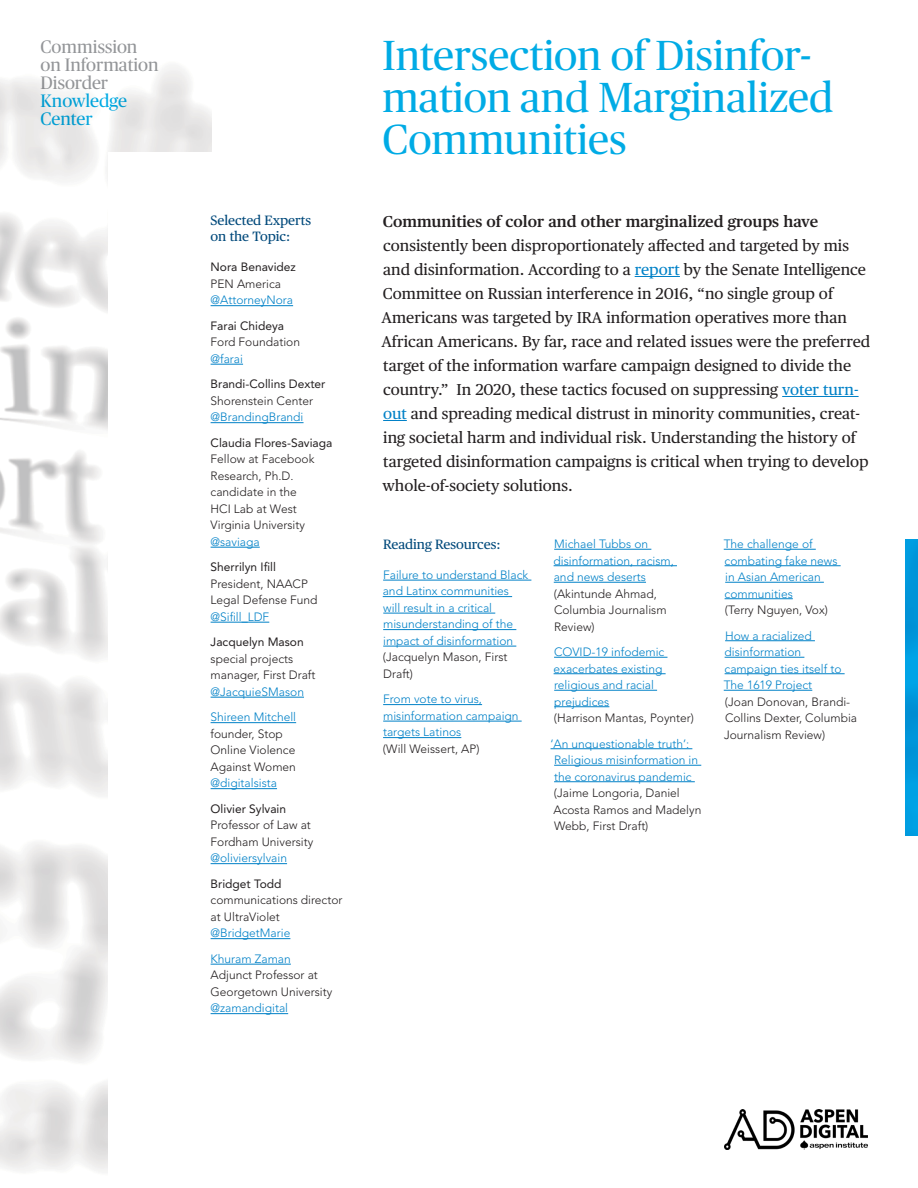
<style>
.page{position:relative;width:918px;height:1188px;background:#fff}
.page>*{position:absolute;margin:0;border:0;box-sizing:border-box;transform-origin:0 0}
._00_Headline{font:42px/42px "Publico Headline";color:#00abe5}
.t1{font:18px/18px "Publico Headline";color:#939598}
.t2{font:18px/18px "Publico Headline";letter-spacing:-.005em;color:#00abe5}
._01_Body_Copy_1st_Li{font:15.75px/24px "Publico Text";color:#231f20}
.A02_Sidebar_Header{font:13.5px/16.2px "Publico Text";letter-spacing:-.005em;color:#00497b}
.A01_Sidebar{font:300 12px/16.5px "Avenir";color:#0081c7}
.A01_Sidebar-2{font:300 12px/16.5px "Avenir";color:#231f20}
.A01_Sidebar-3{font:12px/16.5px "Avenir";color:#231f20}
.s1{font-weight:300}
.s2{font-weight:300;color:#0081c7}
.s3{font-weight:400}
.s4{color:#0081c7}
.s5{font-weight:600}
.s6{color:#231f20}
</style>
<div class="page">
<img style="left:0;top:65px;width:212px;height:1107px">
<div style="left:108px;top:152px;width:207px;height:1036px;background:#fff"></div>
<img style="left:725px;top:1110px;width:143px;height:39px">
<hr style="left:635px;top:276px;width:45px;height:1px;background:#0081c7">
<hr style="left:782px;top:396px;width:77px;height:1px;background:#0081c7">
<svg style="left:383px;top:420px;width:24px;height:1px"></svg>
<hr style="left:383px;top:580px;width:148px;height:1px;background:#0081c7">
<hr style="left:383px;top:596px;width:129px;height:1px;background:#0081c7">
<hr style="left:383px;top:613px;width:112px;height:1px;background:#0081c7">
<hr style="left:383px;top:629px;width:133px;height:1px;background:#0081c7">
<hr style="left:383px;top:646px;width:133px;height:1px;background:#0081c7">
<hr style="left:383px;top:704px;width:99px;height:1px;background:#0081c7">
<hr style="left:383px;top:721px;width:139px;height:1px;background:#0081c7">
<hr style="left:383px;top:737px;width:78px;height:1px;background:#0081c7">
<hr style="left:554px;top:549px;width:97px;height:1px;background:#0081c7">
<hr style="left:554px;top:565px;width:123px;height:1px;background:#0081c7">
<hr style="left:554px;top:582px;width:92px;height:1px;background:#0081c7">
<hr style="left:554px;top:657px;width:113px;height:1px;background:#0081c7">
<hr style="left:554px;top:673px;width:112px;height:1px;background:#0081c7">
<hr style="left:554px;top:690px;width:103px;height:1px;background:#0081c7">
<hr style="left:554px;top:706px;width:55px;height:1px;background:#0081c7">
<hr style="left:551px;top:748px;width:141px;height:1px;background:#0081c7">
<hr style="left:554px;top:765px;width:147px;height:1px;background:#0081c7">
<hr style="left:554px;top:781px;width:141px;height:1px;background:#0081c7">
<hr style="left:724px;top:549px;width:92px;height:1px;background:#0081c7">
<hr style="left:725px;top:565px;width:116px;height:1px;background:#0081c7">
<hr style="left:725px;top:582px;width:99px;height:1px;background:#0081c7">
<hr style="left:725px;top:598px;width:68px;height:1px;background:#0081c7">
<hr style="left:725px;top:640px;width:90px;height:1px;background:#0081c7">
<hr style="left:725px;top:657px;width:79px;height:1px;background:#0081c7">
<hr style="left:725px;top:673px;width:120px;height:1px;background:#0081c7">
<hr style="left:724px;top:690px;width:88px;height:1px;background:#0081c7">
<hr style="left:211px;top:305px;width:82px;height:1px;background:#0081c7">
<hr style="left:211px;top:364px;width:32px;height:1px;background:#0081c7">
<hr style="left:211px;top:422px;width:93px;height:1px;background:#0081c7">
<hr style="left:211px;top:547px;width:49px;height:1px;background:#0081c7">
<hr style="left:211px;top:622px;width:58px;height:1px;background:#0081c7">
<hr style="left:211px;top:697px;width:93px;height:1px;background:#0081c7">
<hr style="left:211px;top:722px;width:85px;height:1px;background:#0081c7">
<hr style="left:211px;top:788px;width:66px;height:1px;background:#0081c7">
<hr style="left:211px;top:863px;width:76px;height:1px;background:#0081c7">
<hr style="left:211px;top:938px;width:79px;height:1px;background:#0081c7">
<hr style="left:211px;top:964px;width:80px;height:1px;background:#0081c7">
<hr style="left:211px;top:1013px;width:77px;height:1px;background:#0081c7">
<img style="left:905px;top:540px;width:13px;height:296px">
<h2 class="t1" style="left:40px;top:37px;width:120px">Commission on Information<br>Disorder</h2>
<h2 class="t2" style="left:40px;top:91px;width:88px">Knowledge<br>Center</h2>
<p class="A02_Sidebar_Header" style="left:211px;top:212px;width:102px">Selected Experts on the Topic:</p>
<p class="A01_Sidebar-3" style="left:211px;top:259px;width:87px">Nora Benavidez<br><span class="s1">PEN America </span><span class="s2">@AttorneyNora</span></p>
<p class="A01_Sidebar-2" style="left:211px;top:318px;width:91px"><span class="s3">Farai Chideya<br></span>Ford Foundation <span class="s4">@farai</span></p>
<p class="A01_Sidebar-3" style="left:211px;top:376px;width:116px">Brandi-Collins Dexter<br><span class="s1">Shorenstein Center </span><span class="s2">@BrandingBrandi</span></p>
<p class="A01_Sidebar-2" style="left:211px;top:435px;width:123px"><span class="s3">Claudia Flores-Saviaga<br></span>Fellow at Facebook<br>Research, Ph.D. candidate in the<br>HCI Lab at West<br>Virginia University <span class="s4">@saviaga</span></p>
<p class="A01_Sidebar-2" style="left:211px;top:559px;width:108px"><span class="s3">Sherrilyn Ifill<br></span>President, NAACP<br>Legal Defense Fund <span class="s4">@Sifill_LDF</span></p>
<p class="A01_Sidebar-2" style="left:211px;top:634px;width:106px"><span class="s3">Jacquelyn Mason </span>special projects manager, First Draft <span class="s4">@JacquieSMason</span></p>
<p class="A01_Sidebar-2" style="left:211px;top:709px;width:87px"><span class="s4">Shireen Mitchell </span>founder, Stop<br>Online Violence<br>Against Women <span class="s4">@digitalsista</span></p>
<p class="A01_Sidebar-2" style="left:211px;top:801px;width:104px"><span class="s3">Olivier Sylvain<br></span>Professor of Law at<br>Fordham University <span class="s4">@oliviersylvain</span></p>
<p class="A01_Sidebar-2" style="left:211px;top:876px;width:133px"><span class="s3">Bridget Todd </span>communications director at UltraViolet <span class="s4">@BridgetMarie</span></p>
<p class="A01_Sidebar-2" style="left:211px;top:951px;width:123px"><span class="s4">Khuram Zaman<br></span>Adjunct Professor at<br>Georgetown University <span class="s4">@zamandigital</span></p>
<p class="_00_Headline" style="left:382px;top:32px;width:452px">Intersection of Disinfor&shy;mation and Marginalized<br>Communities</p>
<p class="_01_Body_Copy_1st_Li" style="left:382px;top:208px;width:490px"><span class="s5">Communities of color and other marginalized groups have </span>consistently been disproportionately affected and targeted by mis and disinformation. According to a <span class="s4">report</span> by the Senate Intelligence Committee on Russian interference in 2016, “no single group of Americans was targeted by IRA information operatives more than African Americans. By far, race and related issues were the preferred target of the information warfare campaign designed to divide the country.” In 2020, these tactics focused on suppressing <span class="s4">voter turn&shy;out</span> and spreading medical distrust in minority communities, creat&shy;ing societal harm and individual risk. Understanding the history of targeted disinformation campaigns is critical when trying to develop whole-of-society solutions.</p>
<p class="A02_Sidebar_Header" style="left:383px;top:535px;width:119px">Reading Resources:</p>
<p class="A01_Sidebar" style="left:383px;top:567px;width:147px">Failure to understand Black and Latinx communities will result in a critical misunderstanding of the impact of disinformation <span class="s6">(Jacquelyn Mason, First<br>Draft)</span></p>
<p class="A01_Sidebar" style="left:383px;top:691px;width:137px">From vote to virus, misinformation campaign targets Latinos<br><span class="s6">(Will Weissert, AP)</span></p>
<p class="A01_Sidebar" style="left:554px;top:536px;width:122px">Michael Tubbs on disinformation, racism, and news deserts <span class="s6">(Akintunde Ahmad,<br>Columbia Journalism<br>Review)</span></p>
<p class="A01_Sidebar" style="left:554px;top:644px;width:142px">COVID-19 infodemic exacerbates existing religious and racial prejudices<br><span class="s6">(Harrison Mantas, Poynter)</span></p>
<p class="A01_Sidebar" style="left:551px;top:735px;width:152px">‘An unquestionable truth’:<br>Religious misinformation in the coronavirus pandemic <span class="s6">(Jaime Longoria, Daniel<br>Acosta Ramos and Madelyn<br>Webb, First Draft)</span></p>
<p class="A01_Sidebar" style="left:724px;top:536px;width:115px">The challenge of combating fake news in Asian American communities<br><span class="s6">(Terry Nguyen, Vox)</span></p>
<p class="A01_Sidebar" style="left:724px;top:627px;width:135px">How a racialized disinformation<br>campaign ties itself to<br>The 1619 Project<br><span class="s6">(Joan Donovan, Brandi-<br>Collins Dexter, Columbia<br>Journalism Review)</span></p>
</div>
